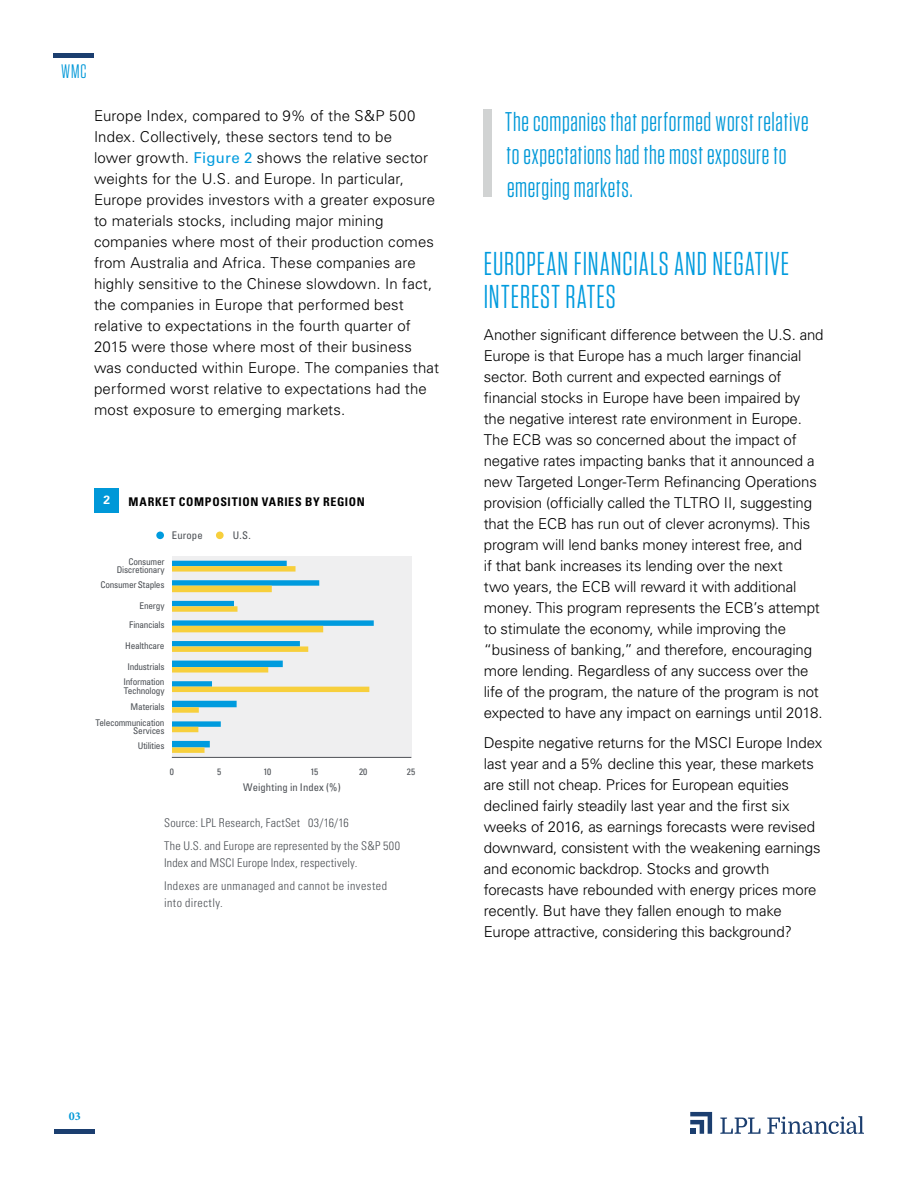
<style>
.page{position:relative;width:918px;height:1188px;background:#fff}
.page>*{position:absolute;margin:0;border:0;box-sizing:border-box;transform-origin:0 0}
.t1{font:33px/33px "Tungsten Narrow";letter-spacing:.03em;color:#009bde}
.t2{font:27px/33px "Tungsten Narrow";letter-spacing:.025em;color:#0098d8}
.t3{font:19.5px "Tungsten Narrow";color:#0098d8}
.t4{font:300 15px/21px "Univers LT Std";letter-spacing:-.01em;color:#000}
.t5{font:300 15px/21px "Univers LT Std";letter-spacing:.01em;color:#000}
.t6{font:300 condensed 12px/23.2px "Univers LT Std";letter-spacing:.02em;color:#4b4f54}
.t7{font:700 condensed 12px "Univers LT Std";letter-spacing:.055em;color:#000}
.t8{font:300 condensed 12px "Univers LT Std";letter-spacing:.04em;color:#4b4f54}
.t9{font:700 12px "Minion Pro";color:#0098d8}
.t10{font:700 12px "Univers LT Std";color:#fff}
.t11{font:condensed 10.5px "Univers";letter-spacing:.005em;color:#4b4f54}
.t12{font:condensed 10.5px "Univers LT Std";letter-spacing:.005em;color:#4b4f54}
.t13{font:condensed 9.15px/15.9px "Univers";letter-spacing:-.025em;color:#4b4f54;text-align:right}
.s1{font-weight:400;color:#009bde}
</style>
<div class="page">
<div style="left:55px;top:1129px;width:40px;height:5px;background:#1b3e6f"></div>
<svg style="left:690px;top:1112px;width:22px;height:22px"></svg>
<svg style="left:720px;top:1118px;width:40px;height:16px"></svg>
<svg style="left:767px;top:1116px;width:97px;height:18px"></svg>
<div style="left:54px;top:53px;width:40px;height:5px;background:#1b3e6f"></div>
<div style="left:95px;top:488px;width:24px;height:25px;background:#0098d8"></div>
<div style="left:172px;top:556px;width:239px;height:201px;background:#efeff0"></div>
<div style="left:156px;top:532px;width:8px;height:7px;background:#009bde;border-radius:50%"></div>
<div style="left:216px;top:532px;width:8px;height:7px;background:#f7cf3c;border-radius:50%"></div>
<svg style="left:172px;top:561px;width:202px;height:192px"></svg>
<hr style="left:172px;top:757px;width:239px;height:1px;background:#4d5055">
<div style="left:484px;top:110px;width:8px;height:87px;background:#d1d3d3"></div>
<h3 class="t3" style="left:61px;top:62px;width:27px">WMC</h3>
<p class="t5" style="left:94px;top:105px;width:347px">Europe Index, compared to 9% of the S&amp;P 500<br>Index. Collectively, these sectors tend to be<br>lower growth. <span class="s1">Figure 2</span> shows the relative sector weights for the U.S. and Europe. In particular, Europe provides investors with a greater exposure to materials stocks, including major mining companies where most of their production comes from Australia and Africa. These companies are highly sensitive to the Chinese slowdown. In fact, the companies in Europe that performed best relative to expectations in the fourth quarter of 2015 were those where most of their business was conducted within Europe. The companies that performed worst relative to expectations had the most exposure to emerging markets.</p>
<p class="t10" style="left:104px;top:493px;width:8px">2</p>
<p class="t7" style="left:129px;top:494px;width:238px">MARKET COMPOSITION VARIES BY REGION</p>
<p class="t13" style="left:117px;top:557px;width:49px;line-height:8.6px">Consumer<br>Discretionary</p>
<p class="t13" style="left:100px;top:577px;width:66px">Consumer Staples</p>
<p class="t13" style="left:129px;top:596px;width:37px;line-height:19.5px">Energy<br>Financials</p>
<p class="t13" style="left:125px;top:638px;width:41px">Healthcare</p>
<p class="t13" style="left:123px;top:659px;width:43px;line-height:15.5px;text-align:center">Industrials<br>Information</p>
<p class="t13" style="left:96px;top:682px;width:70px">Technology<br>Materials<br>Telecommunication</p>
<p class="t13" style="left:133px;top:723px;width:33px;line-height:14.7px;text-align:center">Services<br>Utilities</p>
<p class="t12" style="left:172px;top:529px;width:32px">Europe</p>
<p class="t12" style="left:233px;top:529px;width:19px">U.S.</p>
<p class="t13" style="left:170px;top:763px;width:6px">0</p>
<p class="t13" style="left:217px;top:763px;width:6px">5</p>
<p class="t13" style="left:263px;top:763px;width:9px">10</p>
<p class="t13" style="left:311px;top:763px;width:9px">15</p>
<p class="t13" style="left:359px;top:763px;width:10px">20</p>
<p class="t13" style="left:407px;top:763px;width:10px">25</p>
<p class="t11" style="left:243px;top:780px;width:99px">Weighting in Index (%)</p>
<p class="t6" style="left:164px;top:811px;width:237px">Source: LPL Research, FactSet 03/16/16<br>The U.S. and Europe are represented by the S&amp;P 500</p>
<p class="t6" style="left:164px;top:851px;width:224px">Index and MSCI Europe Index, respectively.<br>Indexes are unmanaged and cannot be invested</p>
<p class="t8" style="left:164px;top:895px;width:60px">into directly.</p>
<h2 class="t2" style="left:505px;top:106px;width:305px">The companies that performed worst relative to expectations had the most exposure to emerging markets.</h2>
<h1 class="t1" style="left:484px;top:248px;width:307px">EUROPEAN FINANCIALS AND NEGATIVE<br>INTEREST RATES</h1>
<p class="t4" style="left:484px;top:324px;width:341px">Another significant difference between the U.S. and Europe is that Europe has a much larger financial sector. Both current and expected earnings of financial stocks in Europe have been impaired by the negative interest rate environment in Europe.<br>The ECB was so concerned about the impact of negative rates impacting banks that it announced a new Targeted Longer-Term Refinancing Operations provision (officially called the TLTRO II, suggesting that the ECB has run out of clever acronyms). This program will lend banks money interest free, and<br>if that bank increases its lending over the next<br>two years, the ECB will reward it with additional money. This program represents the ECB’s attempt to stimulate the economy, while improving the “business of banking,” and therefore, encouraging more lending. Regardless of any success over the life of the program, the nature of the program is not expected to have any impact on earnings until 2018.</p>
<p class="t4" style="left:484px;top:732px;width:340px">Despite negative returns for the MSCI Europe Index last year and a 5% decline this year, these markets are still not cheap. Prices for European equities declined fairly steadily last year and the first six weeks of 2016, as earnings forecasts were revised downward, consistent with the weakening earnings and economic backdrop. Stocks and growth forecasts have rebounded with energy prices more recently. But have they fallen enough to make Europe attractive, considering this background?</p>
<p class="t9" style="left:69px;top:1108px;width:13px">03</p>
</div>
